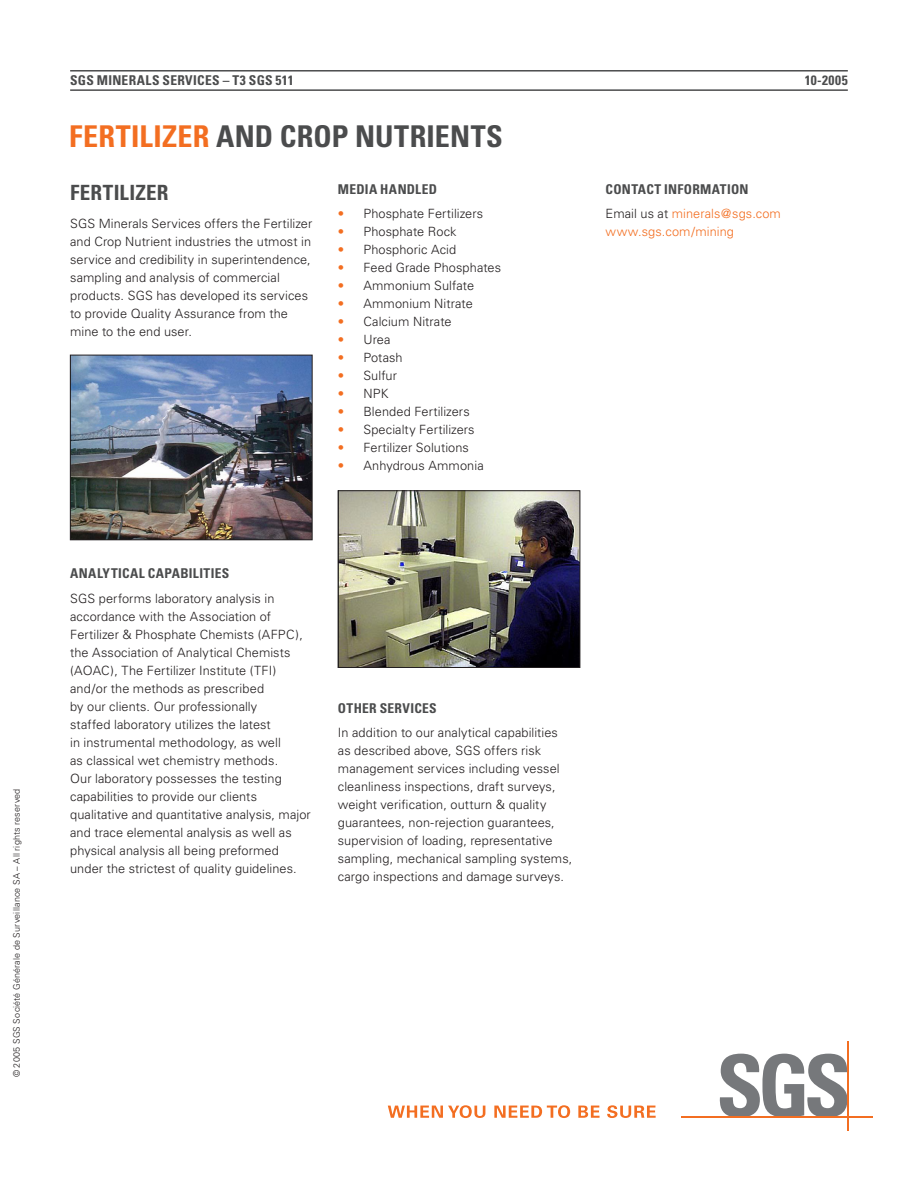
<style>
.page{position:relative;width:918px;height:1188px;background:#fff}
.page>*{position:absolute;margin:0;border:0;box-sizing:border-box;transform-origin:0 0}
.HEADLINES_BIG{font:700 condensed 30px "Univers";letter-spacing:.01em;color:#4b4c4d}
.HEADLINES{font:700 condensed 21px "Univers";letter-spacing:.015em;color:#4b4c4d}
.SUBHEADINGS{font:700 condensed 13.5px "Univers";letter-spacing:.025em;color:#4b4c4d}
.BODY_TEXT_LISTS_SPAC{font:300 12.75px/18px "Univers";letter-spacing:.005em;color:#231f20}
.BODY_TEXT_LISTS{font:300 12.75px "Univers";letter-spacing:.005em;color:#f36e21}
.COPYRIGHT{font:300 9px "Univers";letter-spacing:.02em;color:#231f20}
.s1{color:#f36e21}
.s2{color:#231f20}
</style>
<div class="page">
<hr style="left:70px;top:70px;width:778px;height:2px;background:#4b4c4d">
<hr style="left:70px;top:89px;width:778px;height:2px;background:#4b4c4d">
<img style="left:70px;top:355px;width:243px;height:185px">
<img style="left:338px;top:490px;width:242px;height:178px">
<svg style="left:388px;top:1105px;width:97px;height:13px"></svg>
<svg style="left:494px;top:1105px;width:76px;height:13px"></svg>
<svg style="left:578px;top:1106px;width:22px;height:12px"></svg>
<svg style="left:607px;top:1105px;width:49px;height:13px"></svg>
<svg style="left:719px;top:1054px;width:128px;height:62px"></svg>
<hr style="left:681px;top:1116px;width:192px;height:2px;background:#f36e21">
<hr style="left:847px;top:1041px;width:1px;height:90px;background:#f36e21">
<p class="COPYRIGHT" style="left:11px;top:1077px;width:290px;rotate:-90deg">© 2005 SGS Société Générale de Surveillance SA – All rights reserved</p>
<p class="SUBHEADINGS" style="left:70px;top:72px;width:225px">SGS MINERALS SERVICES – T3 SGS 511</p>
<p class="SUBHEADINGS" style="left:805px;top:72px;width:45px">10-2005</p>
<p class="HEADLINES_BIG" style="left:69px;top:118px;width:435px"><span class="s1">FERTILIZER</span> AND CROP NUTRIENTS</p>
<p class="HEADLINES" style="left:70px;top:179px;width:100px">FERTILIZER</p>
<p class="BODY_TEXT_LISTS_SPAC" style="left:70px;top:215px;width:244px">SGS Minerals Services offers the Fertilizer and Crop Nutrient industries the utmost in service and credibility in superintendence, sampling and analysis of commercial products. SGS has developed its services to provide Quality Assurance from the mine to the end user.</p>
<p class="SUBHEADINGS" style="left:338px;top:180px;width:101px">MEDIA HANDLED</p>
<p class="BODY_TEXT_LISTS_SPAC" style="left:338px;top:205px;width:147px"><span class="s1">•</span> Phosphate Fertilizers</p>
<p class="BODY_TEXT_LISTS_SPAC" style="left:338px;top:223px;width:120px"><span class="s1">•</span> Phosphate Rock</p>
<p class="BODY_TEXT_LISTS_SPAC" style="left:338px;top:241px;width:120px"><span class="s1">•</span> Phosphoric Acid</p>
<p class="BODY_TEXT_LISTS_SPAC" style="left:338px;top:259px;width:165px"><span class="s1">•</span> Feed Grade Phosphates</p>
<p class="BODY_TEXT_LISTS_SPAC" style="left:338px;top:277px;width:138px"><span class="s1">•</span> Ammonium Sulfate</p>
<p class="BODY_TEXT_LISTS_SPAC" style="left:338px;top:295px;width:136px"><span class="s1">•</span> Ammonium Nitrate</p>
<p class="BODY_TEXT_LISTS_SPAC" style="left:338px;top:313px;width:115px"><span class="s1">•</span> Calcium Nitrate</p>
<p class="BODY_TEXT_LISTS_SPAC" style="left:338px;top:331px;width:54px"><span class="s1">•</span> Urea</p>
<p class="BODY_TEXT_LISTS_SPAC" style="left:338px;top:349px;width:66px"><span class="s1">•</span> Potash</p>
<p class="BODY_TEXT_LISTS_SPAC" style="left:338px;top:367px;width:61px"><span class="s1">•</span> Sulfur</p>
<p class="BODY_TEXT_LISTS_SPAC" style="left:338px;top:385px;width:52px"><span class="s1">•</span> NPK</p>
<p class="BODY_TEXT_LISTS_SPAC" style="left:338px;top:403px;width:133px"><span class="s1">•</span> Blended Fertilizers</p>
<p class="BODY_TEXT_LISTS_SPAC" style="left:338px;top:421px;width:138px"><span class="s1">•</span> Specialty Fertilizers</p>
<p class="BODY_TEXT_LISTS_SPAC" style="left:338px;top:439px;width:133px"><span class="s1">•</span> Fertilizer Solutions</p>
<p class="BODY_TEXT_LISTS_SPAC" style="left:338px;top:457px;width:147px"><span class="s1">•</span> Anhydrous Ammonia</p>
<p class="SUBHEADINGS" style="left:606px;top:180px;width:145px">CONTACT INFORMATION</p>
<p class="BODY_TEXT_LISTS" style="left:606px;top:206px;width:177px"><span class="s2">Email us at</span> minerals@sgs.com</p>
<p class="BODY_TEXT_LISTS" style="left:606px;top:224px;width:130px">www.sgs.com/mining</p>
<p class="SUBHEADINGS" style="left:70px;top:565px;width:161px">ANALYTICAL CAPABILITIES</p>
<p class="BODY_TEXT_LISTS_SPAC" style="left:70px;top:590px;width:242px">SGS performs laboratory analysis in accordance with the Association of Fertilizer &amp; Phosphate Chemists (AFPC), the Association of Analytical Chemists (AOAC), The Fertilizer Institute (TFI) and/or the methods as prescribed<br>by our clients. Our professionally<br>staffed laboratory utilizes the latest<br>in instrumental methodology, as well<br>as classical wet chemistry methods.<br>Our laboratory possesses the testing capabilities to provide our clients qualitative and quantitative analysis, major and trace elemental analysis as well as physical analysis all being preformed under the strictest of quality guidelines.</p>
<p class="SUBHEADINGS" style="left:338px;top:699px;width:100px">OTHER SERVICES</p>
<p class="BODY_TEXT_LISTS_SPAC" style="left:338px;top:724px;width:236px">In addition to our analytical capabilities as described above, SGS offers risk management services including vessel cleanliness inspections, draft surveys, weight verification, outturn &amp; quality guarantees, non-rejection guarantees, supervision of loading, representative sampling, mechanical sampling systems, cargo inspections and damage surveys.</p>
</div>
